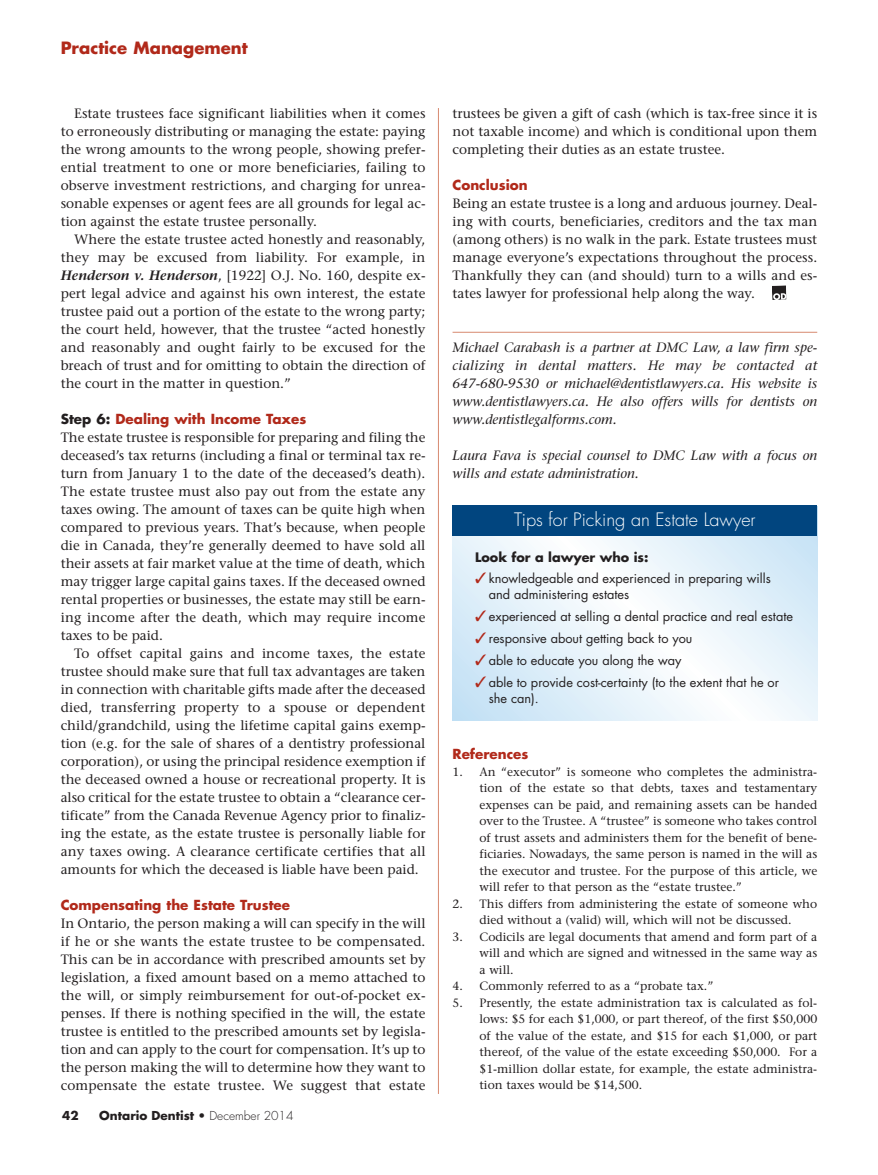
<style>
.page{position:relative;width:878px;height:1175px;background:#fff}
.page>*{position:absolute;margin:0;border:0;box-sizing:border-box;transform-origin:0 0}
.t1{font:300 18px "Futura";color:#fff}
.t2{font:700 16.5px "Futura";color:#b1291a}
.t3{font:13.5px/18px "Stone Serif";color:#231f20;text-align:justify}
.t4{font:italic 13.5px/18px "Stone Serif";color:#231f20;text-align:justify}
.t5{font:700 13.5px "Futura";color:#b1291a}
.t6{font:12.75px/16.5px "Futura";color:#231f20}
.t7{font:700 12.75px "Futura";color:#231f20}
.t8{font:12px/16.5px "Stone Serif";color:#231f20;text-align:justify}
.t9{font:700 12px "Futura";color:#231f20}
.s1{font-weight:600;font-style:italic}
.s2{color:#231f20}
.s3{font-weight:300}
.s4{color:#b1291a}
</style>
<div class="page">
<svg style="left:452px;top:535px;width:365px;height:185px"></svg>
<svg style="left:772px;top:285px;width:14px;height:15px"></svg>
<hr style="left:452px;top:332px;width:365px;height:1px;background:#d78a70">
<hr style="left:438px;top:108px;width:1px;height:986px;background:#d78a70">
<div style="left:452px;top:505px;width:365px;height:30px;background:#01457f"></div>
<p class="t2" style="left:61px;top:40px;width:188px">Practice Management</p>
<p class="t3" style="left:61px;top:106px;width:366px;text-indent:14px">Estate trustees face significant liabilities when it comes to erroneously distributing or managing the estate: paying the wrong amounts to the wrong people, showing prefer&shy;ential treatment to one or more beneficiaries, failing to observe investment restrictions, and charging for unrea&shy;sonable expenses or agent fees are all grounds for legal ac&shy;tion against the estate trustee personally.</p>
<p class="t3" style="left:61px;top:232px;width:366px;text-indent:14px">Where the estate trustee acted honestly and reasonably, they may be excused from liability. For example, in <span class="s1">Henderson v. Henderson</span>, [1922] O.J. No. 160, despite ex&shy;pert legal advice and against his own interest, the estate trustee paid out a portion of the estate to the wrong party; the court held, however, that the trustee “acted honestly and reasonably and ought fairly to be excused for the breach of trust and for omitting to obtain the direction of the court in the matter in question.”</p>
<p class="t5" style="left:61px;top:413px;width:247px"><span class="s2">Step 6:</span> Dealing with Income Taxes</p>
<p class="t3" style="left:61px;top:430px;width:366px">The estate trustee is responsible for preparing and filing the deceased’s tax returns (including a final or terminal tax re&shy;turn from January 1 to the date of the deceased’s death).<br>The estate trustee must also pay out from the estate any taxes owing. The amount of taxes can be quite high when compared to previous years. That’s because, when people die in Canada, they’re generally deemed to have sold all their assets at fair market value at the time of death, which may trigger large capital gains taxes. If the deceased owned rental properties or businesses, the estate may still be earn&shy;ing income after the death, which may require income taxes to be paid.</p>
<p class="t3" style="left:61px;top:646px;width:366px;text-indent:14px">To offset capital gains and income taxes, the estate trustee should make sure that full tax advantages are taken in connection with charitable gifts made after the deceased died, transferring property to a spouse or dependent child/grandchild, using the lifetime capital gains exemp&shy;tion (e.g. for the sale of shares of a dentistry professional corporation), or using the principal residence exemption if the deceased owned a house or recreational property. It is also critical for the estate trustee to obtain a “clearance cer&shy;tificate” from the Canada Revenue Agency prior to finaliz&shy;ing the estate, as the estate trustee is personally liable for any taxes owing. A clearance certificate certifies that all amounts for which the deceased is liable have been paid.</p>
<p class="t5" style="left:61px;top:899px;width:231px">Compensating the Estate Trustee</p>
<p class="t3" style="left:61px;top:916px;width:366px">In Ontario, the person making a will can specify in the will if he or she wants the estate trustee to be compensated.<br>This can be in accordance with prescribed amounts set by legislation, a fixed amount based on a memo attached to the will, or simply reimbursement for out-of-pocket ex&shy;penses. If there is nothing specified in the will, the estate trustee is entitled to the prescribed amounts set by legisla&shy;tion and can apply to the court for compensation. It’s up to the person making the will to determine how they want to compensate the estate trustee. We suggest that estate</p>
<p class="t9" style="left:62px;top:1110px;width:18px">42</p>
<p class="t9" style="left:99px;top:1110px;width:196px">Ontario Dentist <span class="s3">• December 2014</span></p>
<p class="t3" style="left:452px;top:106px;width:366px">trustees be given a gift of cash (which is tax-free since it is not taxable income) and which is conditional upon them completing their duties as an estate trustee.</p>
<p class="t5" style="left:452px;top:179px;width:77px">Conclusion</p>
<p class="t3" style="left:452px;top:196px;width:366px">Being an estate trustee is a long and arduous journey. Deal&shy;ing with courts, beneficiaries, creditors and the tax man (among others) is no walk in the park. Estate trustees must manage everyone’s expectations throughout the process.<br>Thankfully they can (and should) turn to a wills and es&shy;tates lawyer for professional help along the way.</p>
<p class="t4" style="left:452px;top:340px;width:366px">Michael Carabash is a partner at DMC Law, a law firm spe&shy;cializing in dental matters. He may be contacted at 647-680-9530 or michael@dentistlawyers.ca. His website is www.dentistlawyers.ca. He also offers wills for dentists on www.dentistlegalforms.com.</p>
<p class="t4" style="left:452px;top:448px;width:366px">Laura Fava is special counsel to DMC Law with a focus on wills and estate administration.</p>
<h1 class="t1" style="left:514px;top:511px;width:243px">Tips for Picking an Estate Lawyer</h1>
<p class="t7" style="left:475px;top:551px;width:175px">Look for a lawyer who is:</p>
<p class="t6" style="left:488px;top:571px;width:283px;text-indent:-14px"><span class="s4">✓</span> knowledgeable and experienced in preparing wills and administering estates</p>
<p class="t6" style="left:475px;top:609px;width:319px"><span class="s4">✓</span> experienced at selling a dental practice and real estate</p>
<p class="t6" style="left:475px;top:631px;width:219px"><span class="s4">✓</span> responsive about getting back to you</p>
<p class="t6" style="left:475px;top:653px;width:208px"><span class="s4">✓</span> able to educate you along the way</p>
<p class="t6" style="left:488px;top:675px;width:292px;text-indent:-13px"><span class="s4">✓</span> able to provide cost-certainty (to the extent that he or she can).</p>
<p class="t5" style="left:452px;top:748px;width:77px">References</p>
<p class="t8" style="left:479px;top:764px;width:339px;text-indent:-27px">1. An “executor” is someone who completes the administra&shy;tion of the estate so that debts, taxes and testamentary expenses can be paid, and remaining assets can be handed over to the Trustee. A “trustee” is someone who takes control of trust assets and administers them for the benefit of bene&shy;ficiaries. Nowadays, the same person is named in the will as the executor and trustee. For the purpose of this article, we will refer to that person as the “estate trustee.”</p>
<p class="t8" style="left:452px;top:896px;width:366px;text-align:center">2. This differs from administering the estate of someone who died without a (valid) will, which will not be discussed.</p>
<p class="t8" style="left:479px;top:929px;width:339px;text-indent:-27px">3. Codicils are legal documents that amend and form part of a will and which are signed and witnessed in the same way as a will.</p>
<p class="t8" style="left:452px;top:979px;width:262px">4. Commonly referred to as a “probate tax.”</p>
<p class="t8" style="left:479px;top:995px;width:339px;text-indent:-27px">5. Presently, the estate administration tax is calculated as fol&shy;lows: $5 for each $1,000, or part thereof, of the first $50,000 of the value of the estate, and $15 for each $1,000, or part thereof, of the value of the estate exceeding $50,000. For a $1-million dollar estate, for example, the estate administra&shy;tion taxes would be $14,500.</p>
</div>
